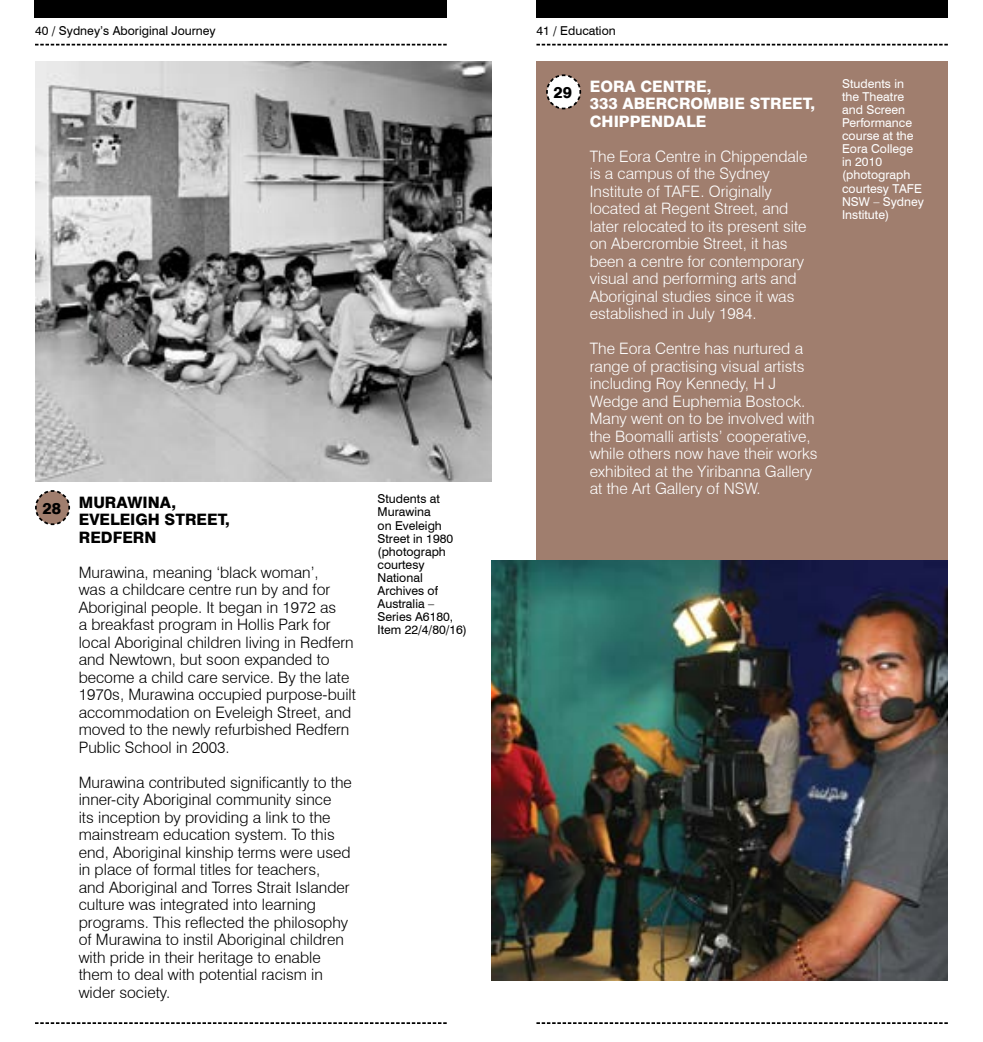
<style>
.page{position:relative;width:983px;height:1042px;background:#fff}
.page>*{position:absolute;margin:0;border:0;box-sizing:border-box;transform-origin:0 0}
.t1{font:300 15.75px/17.5px "Swiss 721 BT";color:#000}
.t2{font:300 15.75px/17.5px "Swiss 721 BT";color:#fff}
.t3{font:800 15.75px/17.5px "Swiss 721 BT";color:#fff}
.t4{font:800 15.75px/17.5px "Swiss 721 BT";color:#000}
.t5{font:12.25px/13.1px "Swiss 721 BT";color:#000}
.t6{font:12.25px/13.1px "Swiss 721 BT";color:#fff}
.s1{color:#000}
</style>
<div class="page">
<div style="left:35px;top:0;width:411px;height:18px;background:#000"></div>
<div style="left:536px;top:0;width:411px;height:18px;background:#000"></div>
<svg style="left:35px;top:44px;width:411px;height:2px"></svg>
<svg style="left:35px;top:1022px;width:411px;height:2px"></svg>
<svg style="left:536px;top:44px;width:411px;height:2px"></svg>
<svg style="left:536px;top:1022px;width:411px;height:2px"></svg>
<div style="left:536px;top:61px;width:411px;height:919px;background:#a07e6e"></div>
<img style="left:491px;top:560px;width:456px;height:420px">
<svg style="left:546px;top:74px;width:36px;height:36px"></svg>
<img style="left:35px;top:61px;width:456px;height:420px">
<svg style="left:35px;top:490px;width:36px;height:36px"></svg>
<p class="t5" style="left:35px;top:24px;width:182px">40 / Sydney’s Aboriginal Journey</p>
<p class="t5" style="left:536px;top:24px;width:81px">41 / Education</p>
<p class="t4" style="left:79px;top:493px;width:153px;text-indent:-36px">28 MURAWINA,<br>EVELEIGH STREET,<br>REDFERN</p>
<p class="t1" style="left:79px;top:563px;width:279px">Murawina, meaning ‘black woman’,<br>was a childcare centre run by and for Aboriginal people. It began in 1972 as<br>a breakfast program in Hollis Park for local Aboriginal children living in Redfern and N ewtown, but soon expanded to become a child care service. By the late 1970s, Murawina occupied purpose-built accommodation on Eveleigh Street, and moved to the newly refurbished Redfern Public School in 2003.</p>
<p class="t1" style="left:79px;top:773px;width:274px">Murawina contributed significantly to the inner-city Aboriginal community since<br>its inception by providing a link to the mainstream education system. To this end, Aboriginal kinship terms were used in place of formal titles for teachers,<br>and Aboriginal and Torres Strait I slander culture was integrated into learning programs. This reflected the philosophy of Murawina to instil Aboriginal children with pride in their heritage to enable them to deal with potential racism in wider society.</p>
<p class="t5" style="left:377px;top:492px;width:91px">Students at<br>Murawina<br>on Eveleigh<br>Street in 1980 (photograph courtesy<br>National<br>Archives of<br>Australia –<br>Series A6180,<br>Item 22/4/80/16)</p>
<p class="t3" style="left:589px;top:77px;width:226px;text-indent:-36px"><span class="s1">29</span> EORA CENTRE,<br>333 ABERCROMBIE STREET,<br>CHIPPENDALE</p>
<p class="t2" style="left:589px;top:147px;width:219px">The Eora Centre in Chippendale is a campus of the Sydney<br>I nstitute of TAFE. Originally located at Regent Street, and later relocated to its present site on Abercrombie Street, it has been a centre for contemporary visual and performing arts and<br>Aboriginal studies since it was established in July 1984.</p>
<p class="t2" style="left:589px;top:340px;width:229px">The Eora Centre has nurtured a range of practising visual artists including Roy Kennedy, H J<br>Wedge and Euphemia Bostock.<br>Many went on to be involved with the Boomalli artists’ cooperative, while others now have their works exhibited at the Yiribanna Gallery at the Art Gallery of NSW.</p>
<p class="t6" style="left:841px;top:76px;width:83px">Students in the Theatre and Screen<br>Performance course at the<br>Eora College in 2010 (photograph courtesy TAFE<br>NSW – Sydney<br>Institute)</p>
</div>
